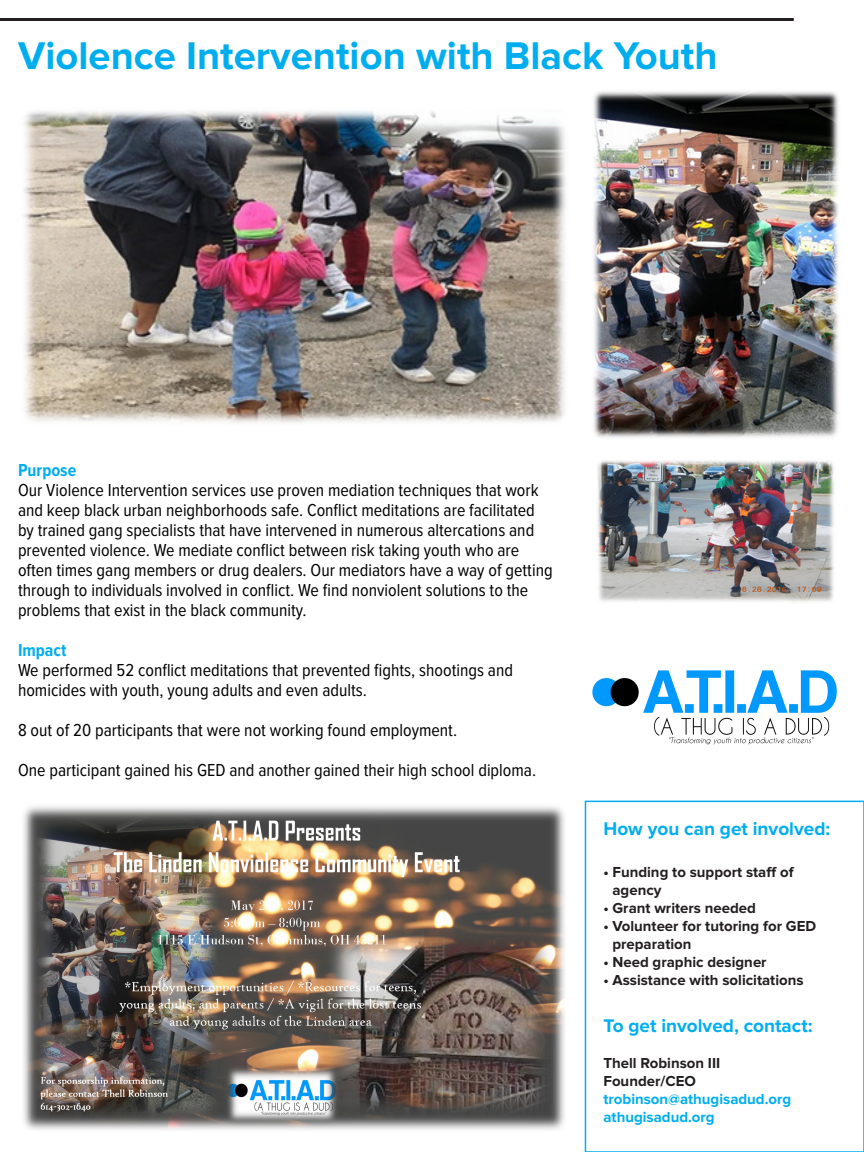
<style>
.page{position:relative;width:864px;height:1152px;background:#fff}
.page>*{position:absolute;margin:0;border:0;box-sizing:border-box;transform-origin:0 0}
.t1{font:700 40px "Proxima Nova";color:#00aeef}
.t2{font:700 19px "Proxima Nova";color:#00aeef}
.t3{font:18px/20px "Proxima Nova Cond";color:#000}
.t4{font:700 18px "Proxima Nova Cond";color:#00aeef}
.t5{font:700 15px/18px "Proxima Nova";color:#231f20}
.t6{font:700 15px/18px "Proxima Nova";color:#00aeef}
</style>
<div class="page">
<hr style="left:0;top:18px;width:794px;height:3px;background:#231f20">
<svg style="left:585px;top:801px;width:279px;height:351px"></svg>
<img style="left:592px;top:670px;width:245px;height:75px">
<img style="left:23px;top:111px;width:543px;height:312px">
<img style="left:593px;top:91px;width:246px;height:347px">
<img style="left:597px;top:460px;width:237px;height:142px">
<img style="left:23px;top:806px;width:542px;height:324px">
<p class="t1" style="left:18px;top:33px;width:701px">Violence Intervention with Black Youth</p>
<p class="t4" style="left:18px;top:460px;width:60px">Purpose</p>
<p class="t3" style="left:18px;top:481px;width:536px">Our Violence Intervention services use proven mediation techniques that work and keep black urban neighborhoods safe. Conflict meditations are facilitated by trained gang specialists that have intervened in numerous altercations and prevented violence. We mediate conflict between risk taking youth who are often times gang members or drug dealers. Our mediators have a way of getting through to individuals involved in conflict. We find nonviolent solutions to the problems that exist in the black community.</p>
<p class="t4" style="left:18px;top:640px;width:50px">Impact</p>
<p class="t3" style="left:18px;top:661px;width:497px">We performed 52 conflict meditations that prevented fights, shootings and homicides with youth, young adults and even adults.</p>
<p class="t3" style="left:18px;top:721px;width:441px">8 out of 20 participants that were not working found employment.</p>
<p class="t3" style="left:18px;top:761px;width:520px">One participant gained his GED and another gained their high school diploma.</p>
<p class="t2" style="left:603px;top:818px;width:228px">How you can get involved:</p>
<p class="t5" style="left:612px;top:863px;width:183px;text-indent:-9px">• Funding to support staff of agency</p>
<p class="t5" style="left:603px;top:899px;width:154px">• Grant writers needed</p>
<p class="t5" style="left:612px;top:917px;width:205px;text-indent:-9px">• Volunteer for tutoring for GED preparation</p>
<p class="t5" style="left:603px;top:953px;width:165px">• Need graphic designer</p>
<p class="t5" style="left:603px;top:971px;width:202px">• Assistance with solicitations</p>
<p class="t2" style="left:603px;top:1015px;width:211px">To get involved, contact:</p>
<p class="t5" style="left:603px;top:1054px;width:118px">Thell Robinson III</p>
<p class="t5" style="left:603px;top:1072px;width:94px">Founder/CEO</p>
<p class="t6" style="left:603px;top:1090px;width:189px">trobinson@athugisadud.org athugisadud.org</p>
</div>
